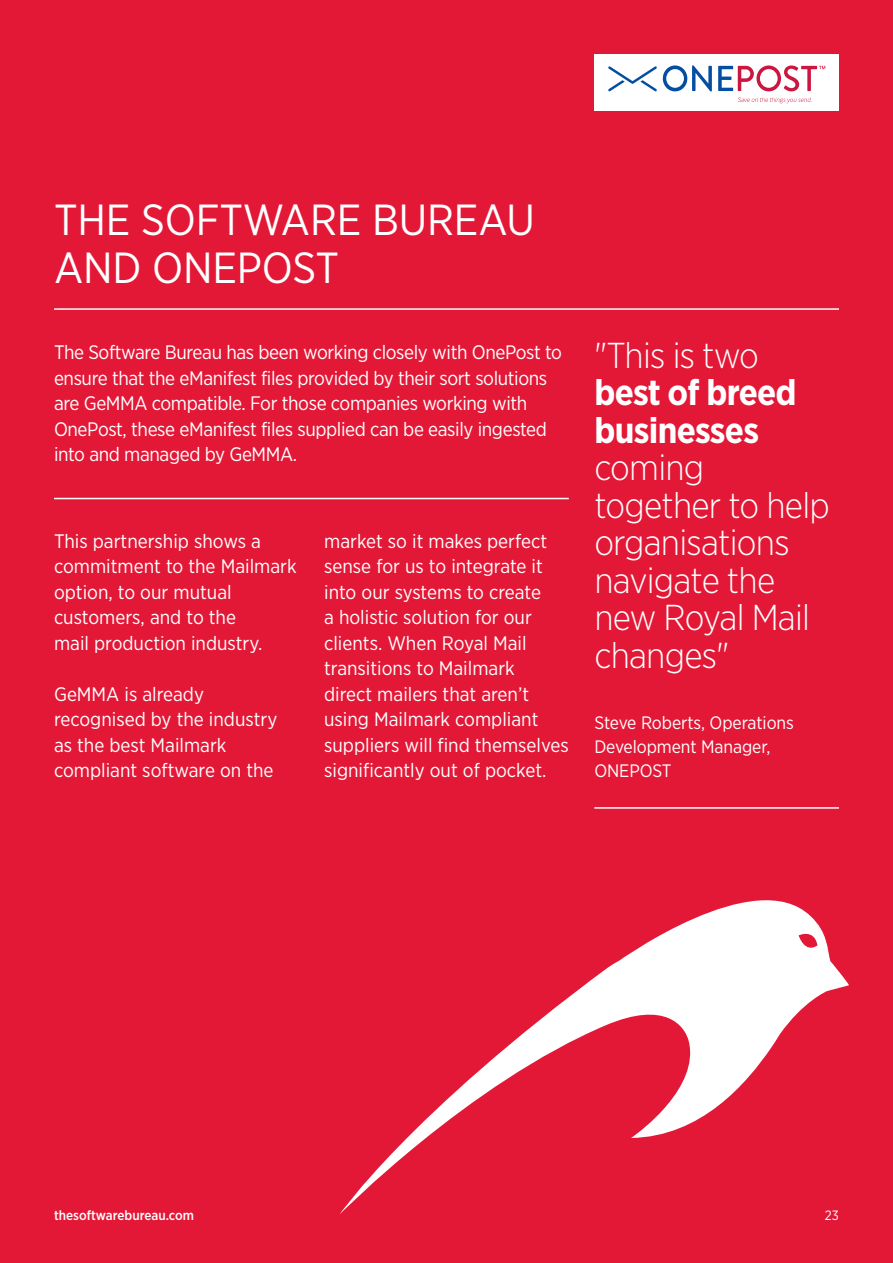
<style>
.page{position:relative;width:893px;height:1263px;background:#e31837}
.page>*{position:absolute;margin:0;border:0;box-sizing:border-box;transform-origin:0 0}
.t1{font:43.5px/48px "Gotham Narrow";letter-spacing:-.005em;color:#fff}
.t2{font:300 36px/37.5px "Gotham Narrow";letter-spacing:-.02em;color:#fff}
.t3{font:700 36px/37.5px "Gotham Narrow";letter-spacing:-.02em;color:#fff}
.t4{font:19.5px/25.5px "Gotham Narrow";color:#fff}
.t5{font:19.5px/25.5px "Gotham Narrow";letter-spacing:-.02em;color:#fff}
.t6{font:18px/24px "Gotham Narrow";letter-spacing:-.005em;color:#fff}
.t7{font:500 13.5px "Gotham Narrow";color:#fff}
.t8{font:13.5px "Gotham Narrow";color:#fff}
</style>
<div class="page">
<hr style="left:54px;top:308px;width:785px;height:2px;background:#fff">
<hr style="left:594px;top:807px;width:245px;height:2px;background:#fff">
<div style="left:594px;top:54px;width:245px;height:57px;background:#fff"></div>
<svg style="left:663px;top:65px;width:49px;height:26px"></svg>
<svg style="left:718px;top:65px;width:107px;height:26px"></svg>
<svg style="left:738px;top:97px;width:74px;height:6px"></svg>
<svg style="left:608px;top:66px;width:49px;height:26px"></svg>
<svg style="left:340px;top:900px;width:509px;height:314px"></svg>
<hr style="left:54px;top:498px;width:515px;height:1px;background:#fff">
<h1 class="t1" style="left:54px;top:195px;width:482px">THE SOFTWARE BUREAU<br>AND OnePost</h1>
<p class="t5" style="left:54px;top:339px;width:509px">The Software Bureau has been working closely with OnePost to ensure that the eManifest files provided by their sort solutions are GeMMA compatible. For those companies working with OnePost, these eManifest files supplied can be easily ingested into and managed by GeMMA.</p>
<p class="t4" style="left:54px;top:528px;width:244px">This partnership shows a commitment to the Mailmark option, to our mutual customers, and to the<br>mail production industry.</p>
<p class="t4" style="left:54px;top:681px;width:225px">GeMMA is already recognised by the industry as the best Mailmark compliant software on the</p>
<p class="t4" style="left:324px;top:528px;width:246px">market so it makes perfect sense for us to integrate it into our systems to create<br>a holistic solution for our clients. When Royal Mail transitions to Mailmark<br>direct mailers that aren’t using Mailmark compliant suppliers will find themselves significantly out of pocket.</p>
<h2 class="t2" style="left:594px;top:336px;width:166px">"This is two</h2>
<h2 class="t3" style="left:594px;top:374px;width:204px">best of breed businesses</h2>
<h2 class="t2" style="left:594px;top:448px;width:237px">coming together to help organisations navigate the new Royal Mail changes"</h2>
<p class="t6" style="left:594px;top:711px;width:201px">Steve Roberts, Operations<br>Development Manager,<br>ONEPOST</p>
<p class="t7" style="left:54px;top:1206px;width:142px">thesoftwarebureau.com</p>
<p class="t8" style="left:825px;top:1207px;width:16px">23</p>
</div>
